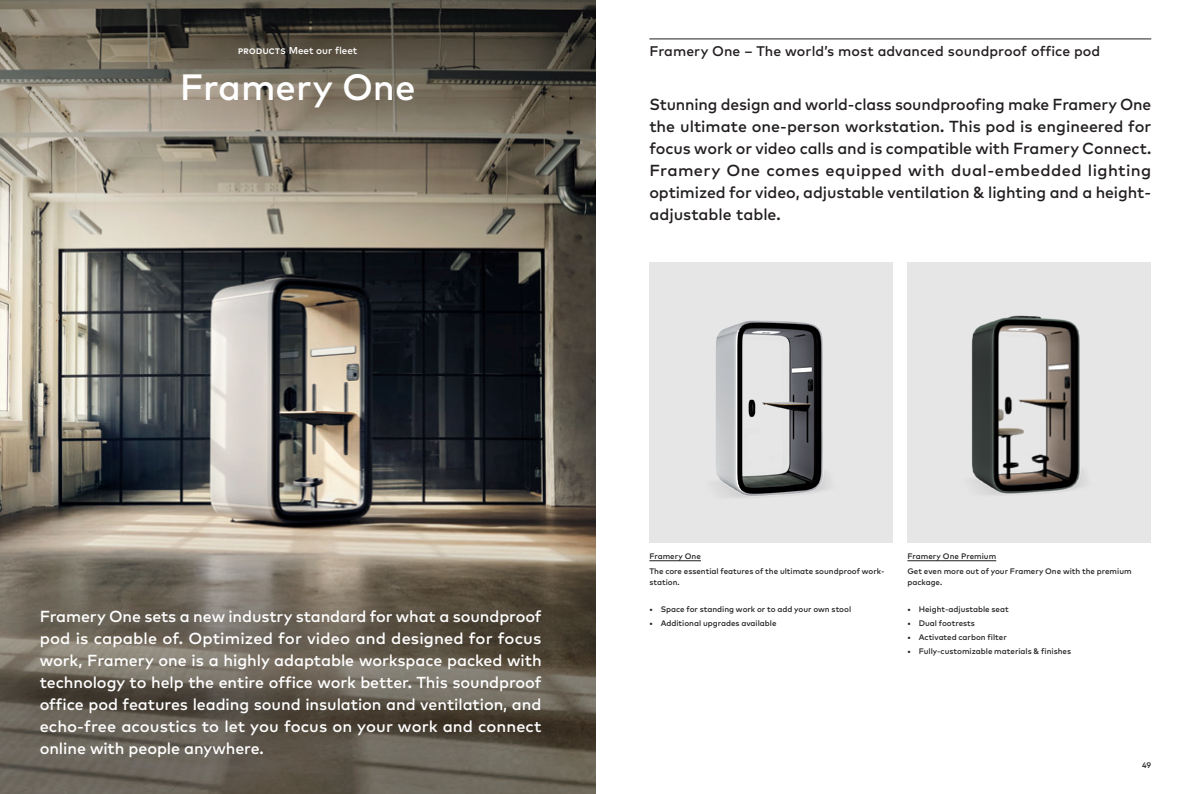
<style>
.page{position:relative;width:1191px;height:794px;background:#fff}
.page>*{position:absolute;margin:0;border:0;box-sizing:border-box;transform-origin:0 0}
.t1{font:500 36.6px "Mark Pro";color:#fff}
.t2{font:500 16px/22px "Mark Pro";letter-spacing:-.005em;color:#fff;text-align:justify}
.t3{font:500 16px/22px "Mark Pro";letter-spacing:-.005em;color:#231f20;text-align:justify}
.t4{font:500 14px "Mark Pro";letter-spacing:.005em;color:#231f20}
.t5{font:500 10px "Mark Pro";color:#fff}
.t6{font:500 8px/15px "Mark Pro";color:#231f20}
.s1{font-weight:700;font-size:8px}
</style>
<div class="page">
<div style="left:907px;top:262px;width:244px;height:280px;background:#e6e6e6"></div>
<div style="left:649px;top:262px;width:244px;height:280px;background:#e6e6e6"></div>
<img style="left:0;top:0;width:595px;height:794px">
<img style="left:716px;top:320px;width:112px;height:177px">
<img style="left:971px;top:315px;width:113px;height:180px">
<hr style="left:649px;top:560px;width:52px;height:1px;background:#231f20">
<hr style="left:907px;top:560px;width:89px;height:1px;background:#231f20">
<hr style="left:649px;top:38px;width:502px;height:1px;background:#231f20">
<p class="t5" style="left:238px;top:43px;width:121px"><span class="s1">PRODUCTS</span> Meet our fleet</p>
<h1 class="t1" style="left:180px;top:60px;width:237px">Framery One</h1>
<p class="t4" style="left:649px;top:41px;width:452px">Framery One – The world’s most advanced soundproof office pod</p>
<p class="t3" style="left:649px;top:92px;width:503px">Stunning design and world-class soundproofing make Framery One the ultimate one-person workstation. This pod is engineered for focus work or video calls and is compatible with Framery Connect.<br>Framery One comes equipped with dual-embedded lighting optimized for video, adjustable ventilation &amp; lighting and a height&shy;adjustable table.</p>
<p class="t2" style="left:40px;top:604px;width:503px">Framery One sets a new industry standard for what a soundproof pod is capable of. Optimized for video and designed for focus work, Framery one is a highly adaptable workspace packed with technology to help the entire office work better. This soundproof office pod features leading sound insulation and ventilation, and echo-free acoustics to let you focus on your work and connect online with people anywhere.</p>
<p class="t6" style="left:649px;top:548px;width:237px">Framery One<br>The core essential features of the ultimate soundproof work-</p>
<p class="t6" style="left:649px;top:574px;width:32px">station.</p>
<p class="t6" style="left:649px;top:601px;width:203px">• Space for standing work or to add your own stool</p>
<p class="t6" style="left:649px;top:615px;width:129px">• Additional upgrades available</p>
<p class="t6" style="left:907px;top:548px;width:226px">Framery One Premium<br>Get even more out of your Framery One with the premium</p>
<p class="t6" style="left:907px;top:574px;width:36px">package.</p>
<p class="t6" style="left:907px;top:601px;width:103px">• Height-adjustable seat</p>
<p class="t6" style="left:907px;top:615px;width:69px">• Dual footrests</p>
<p class="t6" style="left:907px;top:629px;width:101px">• Activated carbon filter</p>
<p class="t6" style="left:907px;top:643px;width:165px">• Fully-customizable materials &amp; finishes</p>
<p class="t6" style="left:1142px;top:757px;width:11px">49</p>
</div>
